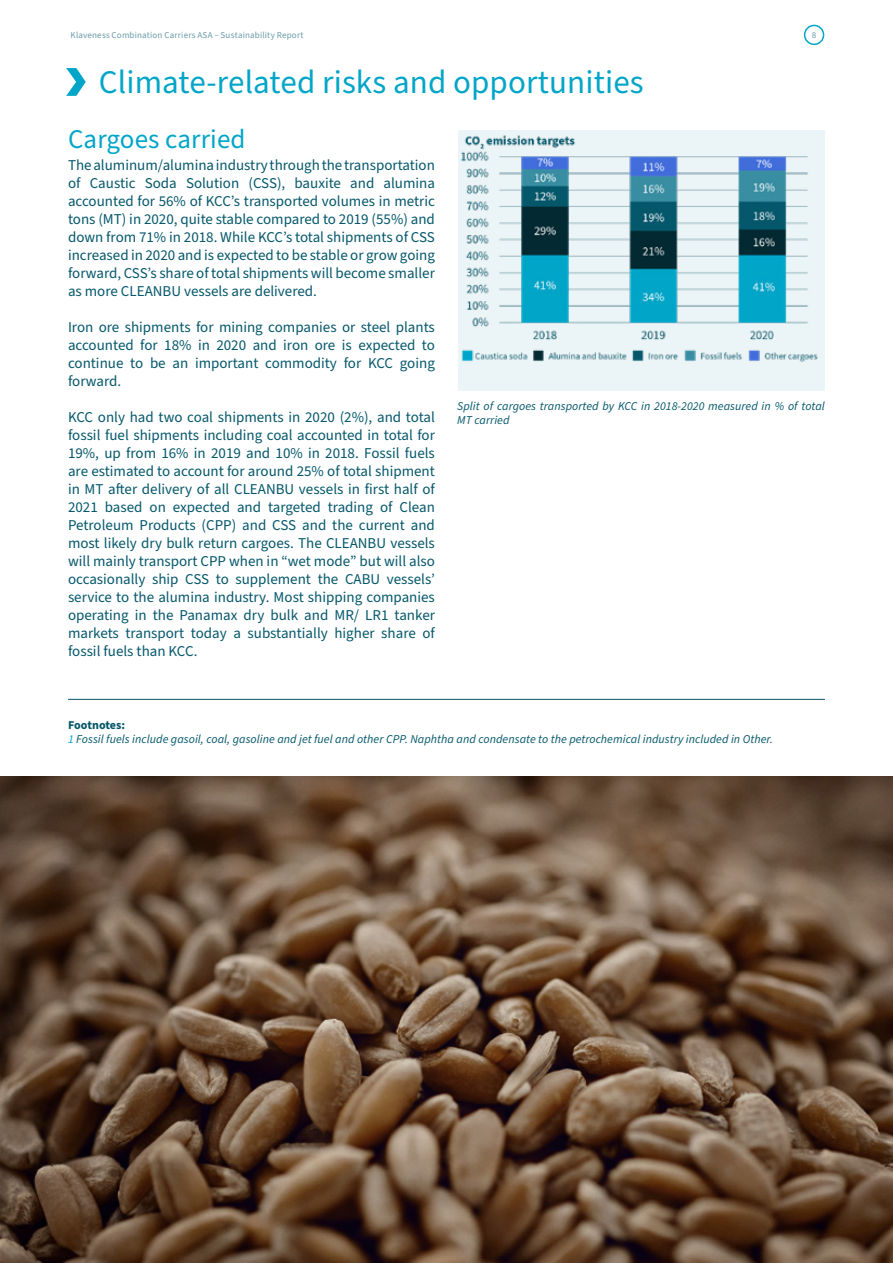
<style>
.page{position:relative;width:893px;height:1263px;background:#fff}
.page>*{position:absolute;margin:0;border:0;box-sizing:border-box;transform-origin:0 0}
.t1{font:33px "Source Sans Pro";letter-spacing:.005em;color:#00a5c8}
.t2{font:27px "Source Sans Pro";letter-spacing:.005em;color:#00a5c8}
.t3{font:15px/18px "Source Sans Pro";color:#05586b;text-align:justify}
.t4{font:italic 12px/14.4px "Source Sans Pro";letter-spacing:.005em;color:#05586b}
.t5{font:9px "Source Sans Pro";letter-spacing:.02em;color:#699ba6}
.s1{font-weight:700;font-style:normal}
.s2{color:#00a5c8}
</style>
<div class="page">
<div style="left:804px;top:25px;width:20px;height:20px;border:2px solid #00a5c8;border-radius:50%"></div>
<svg style="left:66px;top:68px;width:20px;height:28px"></svg>
<img style="left:0;top:777px;width:893px;height:486px">
<img style="left:458px;top:130px;width:367px;height:260px">
<hr style="left:68px;top:699px;width:757px;height:1px;background:#05586b">
<p class="t5" style="left:71px;top:29px;width:235px">Klaveness Combination Carriers ASA – Sustainability Report</p>
<p class="t5" style="left:812px;top:29px;width:6px">8</p>
<h1 class="t1" style="left:99px;top:60px;width:546px">Climate-related risks and opportunities</h1>
<h2 class="t2" style="left:68px;top:121px;width:179px">Cargoes carried</h2>
<p class="t3" style="left:68px;top:157px;width:368px">The aluminum/alumina industry through the transportation of Caustic Soda Solution (CSS), bauxite and alumina accounted for 56% of KCC’s transported volumes in metric tons (MT) in 2020, quite stable compared to 2019 (55%) and down from 71% in 2018. While KCC’s total shipments of CSS increased in 2020 and is expected to be stable or grow going forward, CSS’s share of total shipments will become smaller as more CLEANBU vessels are delivered.</p>
<p class="t3" style="left:68px;top:319px;width:368px">Iron ore shipments for mining companies or steel plants accounted for 18% in 2020 and iron ore is expected to continue to be an important commodity for KCC going forward.</p>
<p class="t3" style="left:68px;top:409px;width:368px">KCC only had two coal shipments in 2020 (2%), and total fossil fuel shipments including coal accounted in total for 19%, up from 16% in 2019 and 10% in 2018. Fossil fuels are estimated to account for around 25% of total shipment in MT after delivery of all CLEANBU vessels in first half of 2021 based on expected and targeted trading of Clean Petroleum Products (CPP) and CSS and the current and most likely dry bulk return cargoes. The CLEANBU vessels will mainly transport CPP when in “wet mode” but will also occasionally ship CSS to supplement the CABU vessels’ service to the alumina industry. Most shipping companies operating in the Panamax dry bulk and MR/ LR1 tanker markets transport today a substantially higher share of fossil fuels than KCC.</p>
<p class="t4" style="left:457px;top:399px;width:369px">Split of cargoes transported by KCC in 2018-2020 measured in % of total<br>MT carried</p>
<p class="t4" style="left:68px;top:718px;width:706px"><span class="s1">Footnotes:<br></span><span class="s2">1</span> Fossil fuels include gasoil, coal, gasoline and jet fuel and other CPP. Naphtha and condensate to the petrochemical industry included in Other.</p>
</div>
